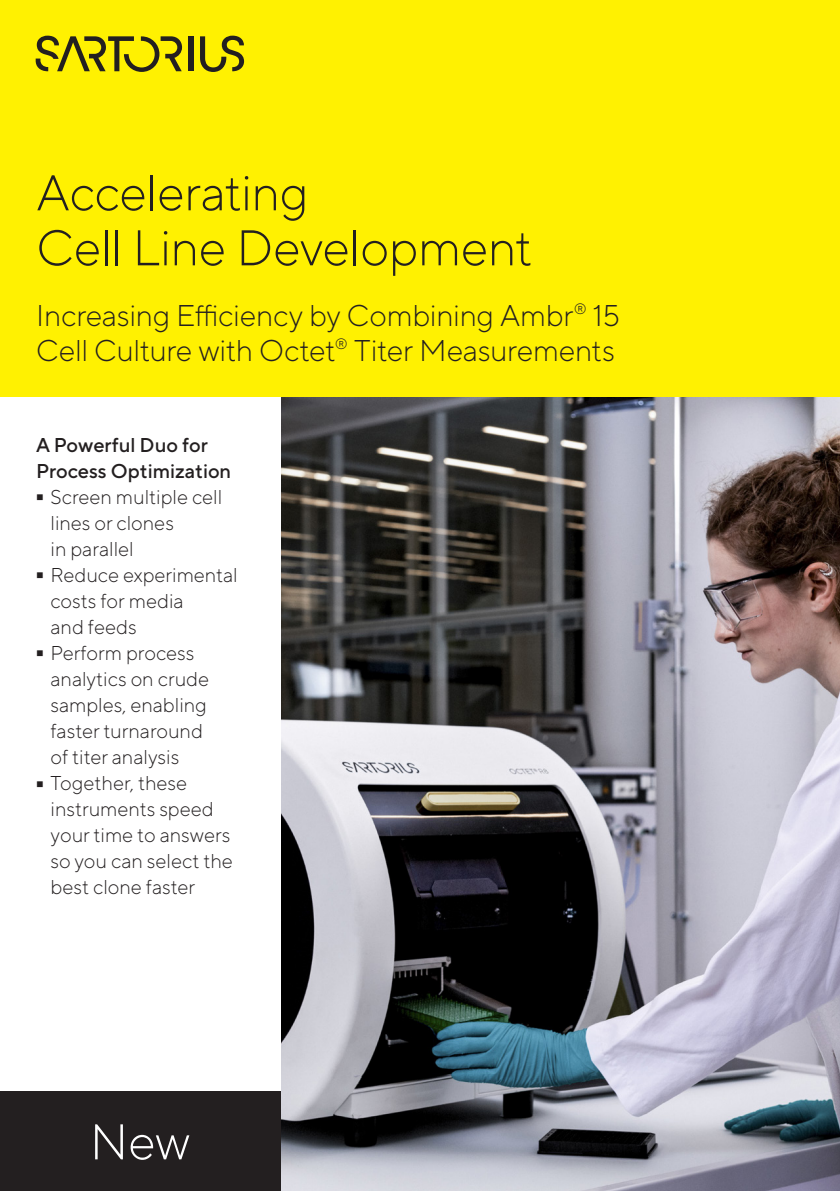
<style>
.page{position:relative;width:840px;height:1191px;background:#fff}
.page>*{position:absolute;margin:0;border:0;box-sizing:border-box;transform-origin:0 0}
.t1{font:300 127px "TT Norms Pro";color:#231f20;scale:.16 1}
.t2{font:300 50px/55px "TT Norms Pro";letter-spacing:-.01em;color:#231f20}
.t3{font:300 50px "TT Norms Pro";color:#fff}
.t4{font:300 30px/34.6px "TT Norms Pro";letter-spacing:-.01em;color:#231f20}
.t5{font:300 20px/26px "TT Norms Pro";color:#231f20}
.t6{font:500 20px/26px "TT Norms Pro";color:#231f20}
</style>
<div class="page">
<img style="left:280px;top:397px;width:559px;height:794px">
<div style="left:0;top:0;width:839px;height:397px;background:#fff101"></div>
<div style="left:188px;top:36px;width:5px;height:35px;background:#231f20"></div>
<svg style="left:200px;top:36px;width:44px;height:36px"></svg>
<svg style="left:35px;top:36px;width:147px;height:36px"></svg>
<div style="left:0;top:1091px;width:280px;height:100px;background:#231f20"></div>
<h2 class="t2" style="left:36px;top:161px;width:497px">Accelerating<br>Cell Line Development</h2>
<h3 class="t4" style="left:36px;top:296px;width:584px">Increasing Efficiency by Combining Ambr<sup>®</sup> 15<br>Cell Culture with Octet<sup>®</sup> Titer Measurements</h3>
<p class="t6" style="left:36px;top:431px;width:196px">A Powerful Duo for<br>Process Optimization</p>
<h1 class="t1" style="left:36px;top:399px;width:50px">-</h1>
<p class="t5" style="left:50px;top:483px;width:173px">Screen multiple cell lines or clones<br>in parallel</p>
<h1 class="t1" style="left:36px;top:477px;width:50px">-</h1>
<p class="t5" style="left:50px;top:561px;width:188px">Reduce experimental costs for media<br>and feeds</p>
<h1 class="t1" style="left:36px;top:555px;width:50px">-</h1>
<p class="t5" style="left:50px;top:639px;width:160px">Perform process analytics on crude samples, enabling faster turnaround of titer analysis</p>
<h1 class="t1" style="left:36px;top:685px;width:50px">-</h1>
<p class="t5" style="left:50px;top:769px;width:184px">Together, these instruments speed your time to answers so you can select the best clone faster</p>
<h2 class="t3" style="left:90px;top:1105px;width:102px">New</h2>
</div>
